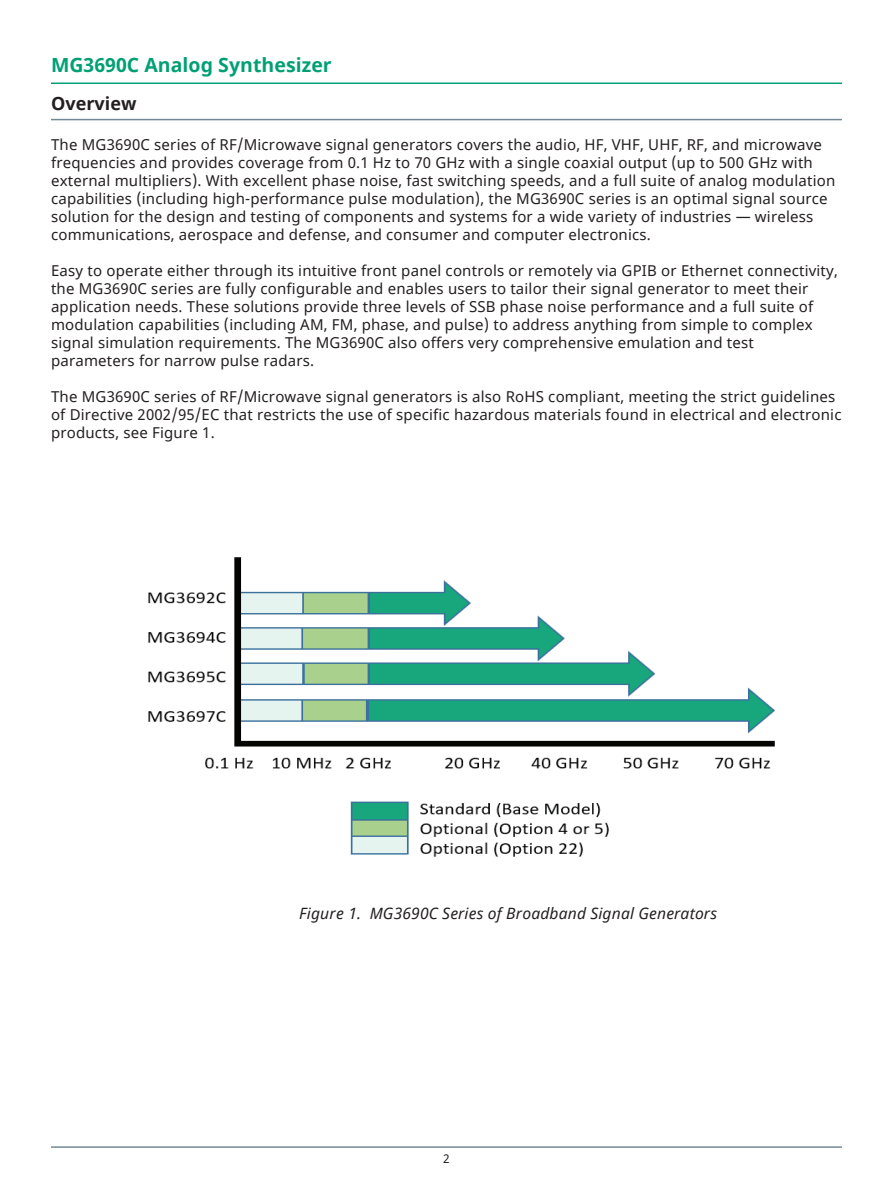
<style>
.page{position:relative;width:893px;height:1191px;background:#fff}
.page>*{position:absolute;margin:0;border:0;box-sizing:border-box;transform-origin:0 0}
.t1{font:700 19.5px "Noto Sans";letter-spacing:.005em;color:#00a075}
.t2{font:700 18px "Noto Sans";letter-spacing:.005em;color:#231f20}
.t3{font:italic 15.6px "Noto Sans";letter-spacing:.01em;color:#231f20}
.t4{font:15px/18px "Noto Sans";letter-spacing:.015em;color:#231f20}
.t5{font:12px "Noto Sans";color:#231f20}
</style>
<div class="page">
<hr style="left:51px;top:1146px;width:791px;height:1px;background:#738a95">
<hr style="left:51px;top:82px;width:791px;height:2px;background:#00a075">
<hr style="left:51px;top:119px;width:791px;height:1px;background:#738a95">
<img style="left:148px;top:557px;width:628px;height:300px">
<h1 class="t1" style="left:51px;top:51px;width:282px">MG3690C Analog Synthesizer</h1>
<p class="t2" style="left:51px;top:91px;width:87px">Overview</p>
<p class="t4" style="left:51px;top:136px;width:786px">The MG3690C series of RF/Microwave signal generators covers the audio, HF, VHF, UHF, RF, and microwave frequencies and provides coverage from 0.1 Hz to 70 GHz with a single coaxial output (up to 500 GHz with external multipliers). With excellent phase noise, fast switching speeds, and a full suite of analog modulation capabilities (including high-performance pulse modulation), the MG3690C series is an optimal signal source solution for the design and testing of components and systems for a wide variety of industries — wireless communications, aerospace and defense, and consumer and computer electronics.</p>
<p class="t4" style="left:51px;top:262px;width:788px">Easy to operate either through its intuitive front panel controls or remotely via GPIB or Ethernet connectivity, the MG3690C series are fully configurable and enables users to tailor their signal generator to meet their application needs. These solutions provide three levels of SSB phase noise performance and a full suite of modulation capabilities (including AM, FM, phase, and pulse) to address anything from simple to complex signal simulation requirements. The MG3690C also offers very comprehensive emulation and test parameters for narrow pulse radars.</p>
<p class="t4" style="left:51px;top:388px;width:792px">The MG3690C series of RF/Microwave signal generators is also RoHS compliant, meeting the strict guidelines of Directive 2002/95/EC that restricts the use of specific hazardous materials found in electrical and electronic products, see Figure 1.</p>
<p class="t3" style="left:299px;top:902px;width:419px">Figure 1. MG3690C Series of Broadband Signal Generators</p>
<p class="t5" style="left:443px;top:1150px;width:8px">2</p>
</div>
